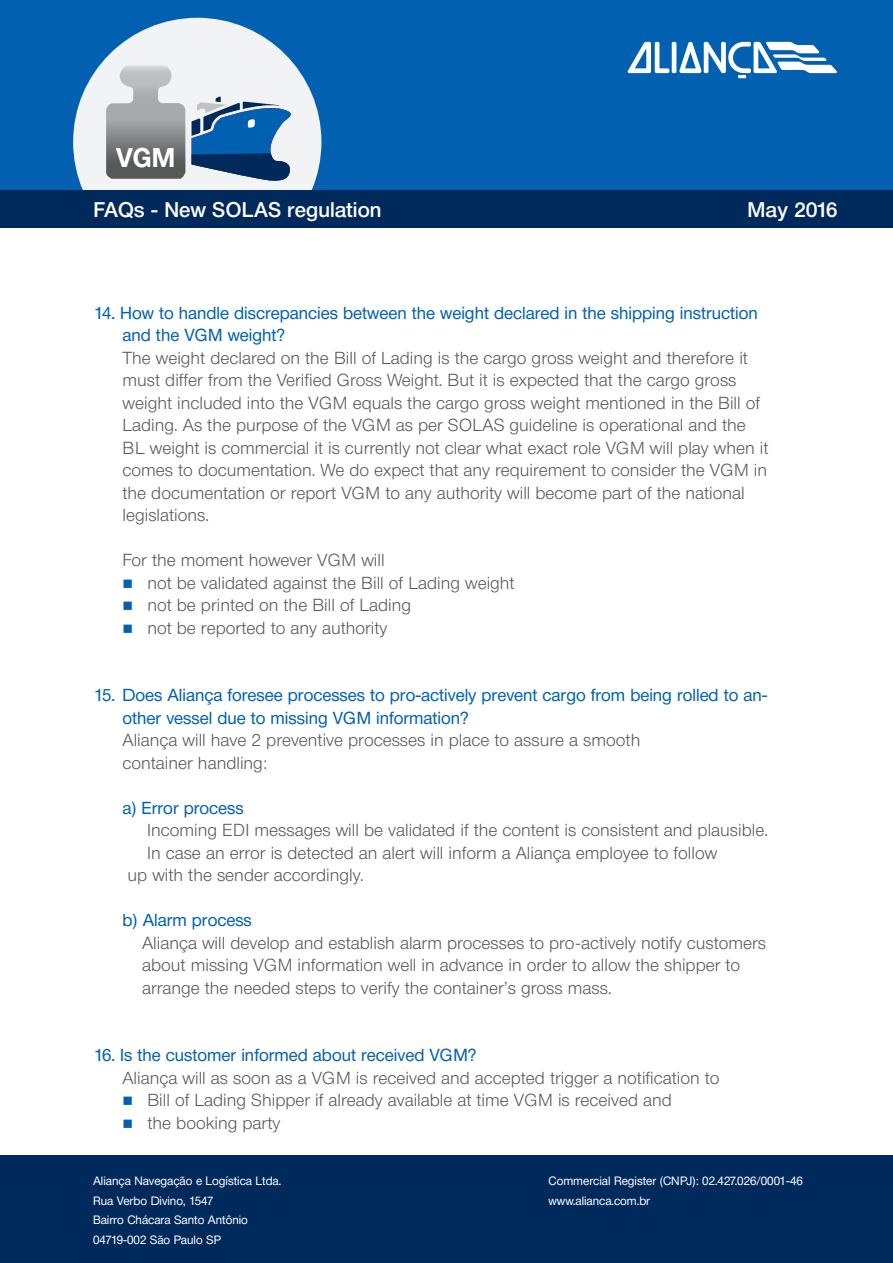
<style>
.page{position:relative;width:893px;height:1263px;background:#fff}
.page>*{position:absolute;margin:0;border:0;box-sizing:border-box;transform-origin:0 0}
.t1{font:700 26.7px "Neue Helvetica BQ";color:#fff}
.t2{font:500 21px "Neue Helvetica BQ";color:#fff}
.t3{font:300 17.25px/22.5px "Neue Helvetica BQ";color:#57585a}
.t4{font:17.25px/22.5px "Neue Helvetica BQ";color:#0161b0}
.t5{font:12px/19.5px "Neue Helvetica BQ";color:#fff}
.s1{color:#0161b0}
</style>
<div class="page">
<div style="left:0;top:0;width:893px;height:190px;background:#0161b0"></div>
<div style="left:73px;top:18px;width:248px;height:248px;background:#f2f3f4;border-radius:50%"></div>
<div style="left:21px;top:222px;width:325px;height:69px;background:#fff"></div>
<hr style="left:672px;top:42px;width:4px;height:31px;background:#fff;border-radius:2px">
<svg style="left:628px;top:42px;width:41px;height:31px"></svg>
<svg style="left:679px;top:42px;width:158px;height:36px"></svg>
<div style="left:0;top:1155px;width:893px;height:108px;background:#00295c"></div>
<svg style="left:106px;top:65px;width:79px;height:114px"></svg>
<svg style="left:192px;top:96px;width:99px;height:85px"></svg>
<div style="left:0;top:190px;width:893px;height:37px;background:#00295c"></div>
<h1 class="t1" style="left:116px;top:141px;width:61px">VGM</h1>
<p class="t2" style="left:94px;top:196px;width:289px">FAQs - New SOLAS regulation</p>
<p class="t2" style="left:748px;top:196px;width:92px">May 2016</p>
<p class="t4" style="left:123px;top:301px;width:637px;text-indent:-28px">14. How to handle discrepancies between the weight declared in the shipping instruction and the VGM weight?</p>
<p class="t3" style="left:123px;top:346px;width:647px">The weight declared on the Bill of Lading is the cargo gross weight and therefore it must differ from the Verified Gross Weight. But it is expected that the cargo gross weight included into the VGM equals the cargo gross weight mentioned in the Bill of Lading. As the purpose of the VGM as per SOLAS guideline is operational and the BL weight is commercial it is currently not clear what exact role VGM will play when it comes to documentation. We do expect that any requirement to consider the VGM in the documentation or report VGM to any authority will become part of the national legislations.</p>
<p class="t3" style="left:123px;top:549px;width:264px">For the moment however VGM will</p>
<p class="t3" style="left:123px;top:571px;width:394px"><span class="s1">■</span> not be validated against the Bill of Lading weight</p>
<p class="t3" style="left:123px;top:594px;width:290px"><span class="s1">■</span> not be printed on the Bill of Lading</p>
<p class="t3" style="left:123px;top:616px;width:266px"><span class="s1">■</span> not be reported to any authority</p>
<p class="t4" style="left:123px;top:684px;width:647px;text-indent:-28px">15. Does Aliança foresee processes to pro-actively prevent cargo from being rolled to an&shy;other vessel due to missing VGM information?</p>
<p class="t3" style="left:123px;top:729px;width:519px">Aliança will have 2 preventive processes in place to assure a smooth container handling:</p>
<p class="t4" style="left:123px;top:796px;width:123px">a) Error process</p>
<p class="t3" style="left:147px;top:819px;width:622px">Incoming EDI messages will be validated if the content is consistent and plausible.</p>
<p class="t3" style="left:147px;top:841px;width:572px">In case an error is detected an alert will inform a Aliança employee to follow</p>
<p class="t3" style="left:128px;top:864px;width:238px">up with the sender accordingly.</p>
<p class="t4" style="left:123px;top:909px;width:131px">b) Alarm process</p>
<p class="t3" style="left:142px;top:931px;width:626px">Aliança will develop and establish alarm processes to pro-actively notify customers about missing VGM information well in advance in order to allow the shipper to arrange the needed steps to verify the container’s gross mass.</p>
<p class="t4" style="left:94px;top:1044px;width:384px">16. Is the customer informed about received VGM?</p>
<p class="t3" style="left:123px;top:1066px;width:599px">Aliança will as soon as a VGM is received and accepted trigger a notification to</p>
<p class="t3" style="left:123px;top:1089px;width:551px"><span class="s1">■</span> Bill of Lading Shipper if already available at time VGM is received and</p>
<p class="t3" style="left:123px;top:1111px;width:159px"><span class="s1">■</span> the booking party</p>
<p class="t5" style="left:93px;top:1171px;width:190px">Aliança Navegação e Logística Ltda.<br>Rua Verbo Divino, 1547<br>Bairro Chácara Santo Antônio<br>04719-002 São Paulo SP</p>
<p class="t5" style="left:548px;top:1171px;width:256px">Commercial Register (CNPJ): 02.427.026/0001-46 www.alianca.com.br</p>
</div>
